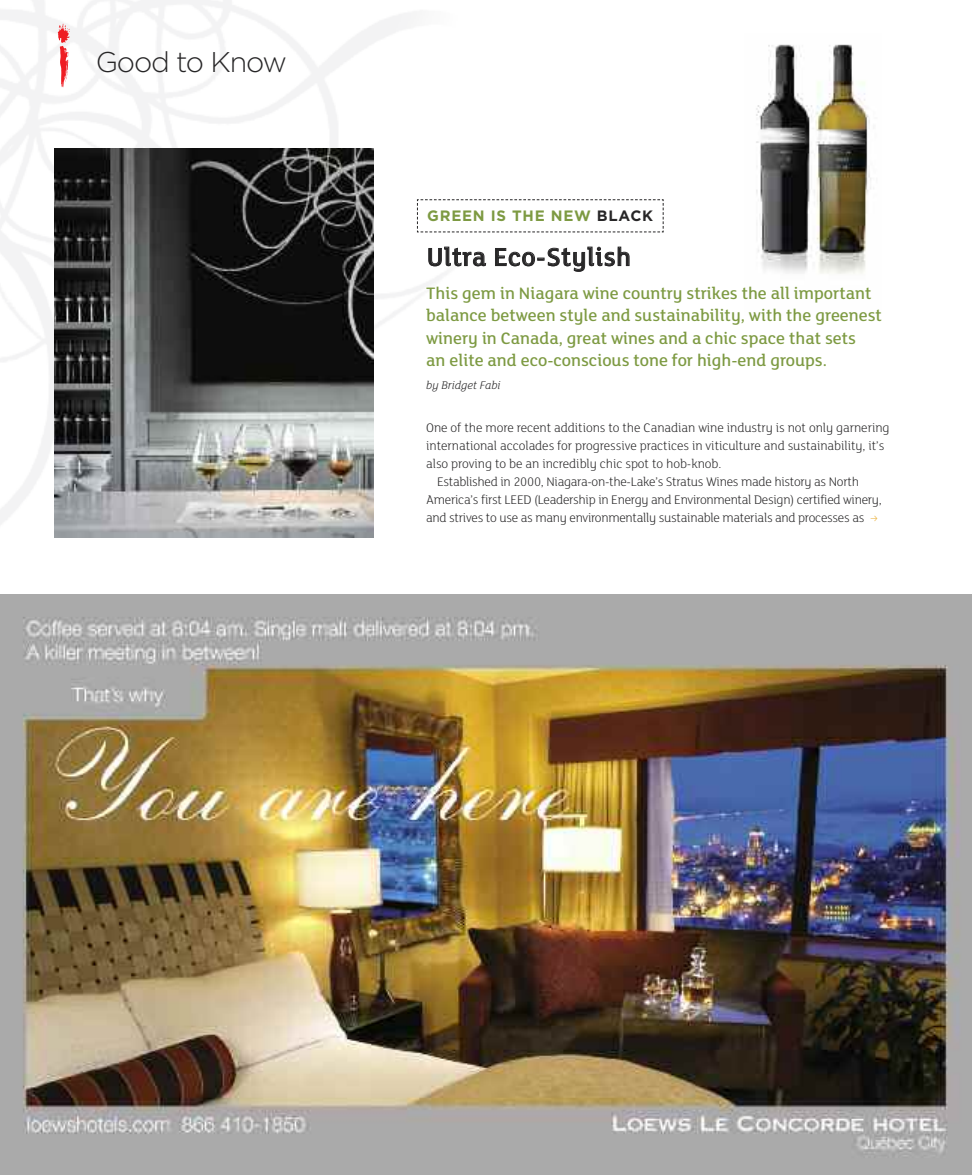
<style>
.page{position:relative;width:972px;height:1175px;background:#fff}
.page>*{position:absolute;margin:0;border:0;box-sizing:border-box;transform-origin:0 0}
.t1{font:300 28.5px "Gotham";letter-spacing:-.04em;color:#272627}
.t2{font:500 27px "FS Lola";letter-spacing:.025em;color:#272627}
.t3{font:500 18px/22.5px "FS Lola";color:#7d9a42}
.t4{font:700 15px "Gotham";letter-spacing:.05em;color:#7d9a42}
.t5{font:300 13.5px "FS Lola";letter-spacing:-.02em;color:#272627}
.t6{font:italic 300 12px "FS Lola";color:#272627}
.s1{color:#272627}
</style>
<div class="page">
<img style="left:756px;top:44px;width:115px;height:230px">
<svg style="left:58px;top:24px;width:12px;height:63px"></svg>
<img style="left:0;top:594px;width:972px;height:580px">
<svg style="left:417px;top:199px;width:247px;height:34px"></svg>
<img style="left:54px;top:148px;width:320px;height:390px">
<h1 class="t1" style="left:96px;top:46px;width:193px">Good to Know</h1>
<p class="t4" style="left:427px;top:207px;width:227px">GREEN IS THE NEW <span class="s1">BLACK</span></p>
<h2 class="t2" style="left:427px;top:248px;width:206px">Ultra Eco-Stylish</h2>
<h3 class="t3" style="left:426px;top:284px;width:457px">This gem in Niagara wine country strikes the all important balance between style and sustainability, with the greenest winery in Canada, great wines and a chic space that sets<br>an elite and eco-conscious tone for high-end groups.</h3>
<p class="t6" style="left:426px;top:381px;width:76px">by Bridget Fabi</p>
<p class="t5" style="left:426px;top:423px;width:465px">One of the more recent additions to the Canadian wine industry is not only garnering</p>
<p class="t5" style="left:426px;top:441px;width:460px">international accolades for progressive practices in viticulture and sustainability, it’s</p>
<p class="t5" style="left:426px;top:459px;width:297px">also proving to be an incredibly chic spot to hob-knob.</p>
<p class="t5" style="left:437px;top:477px;width:423px">Established in 2000, Niagara-on-the-Lake’s Stratus Wines made history as North</p>
<p class="t5" style="left:426px;top:495px;width:457px">America’s first LEED (Leadership in Energy and Environmental Design) certified winery,</p>
<p class="t5" style="left:426px;top:513px;width:440px">and strives to use as many environmentally sustainable materials and processes as</p>
</div>
